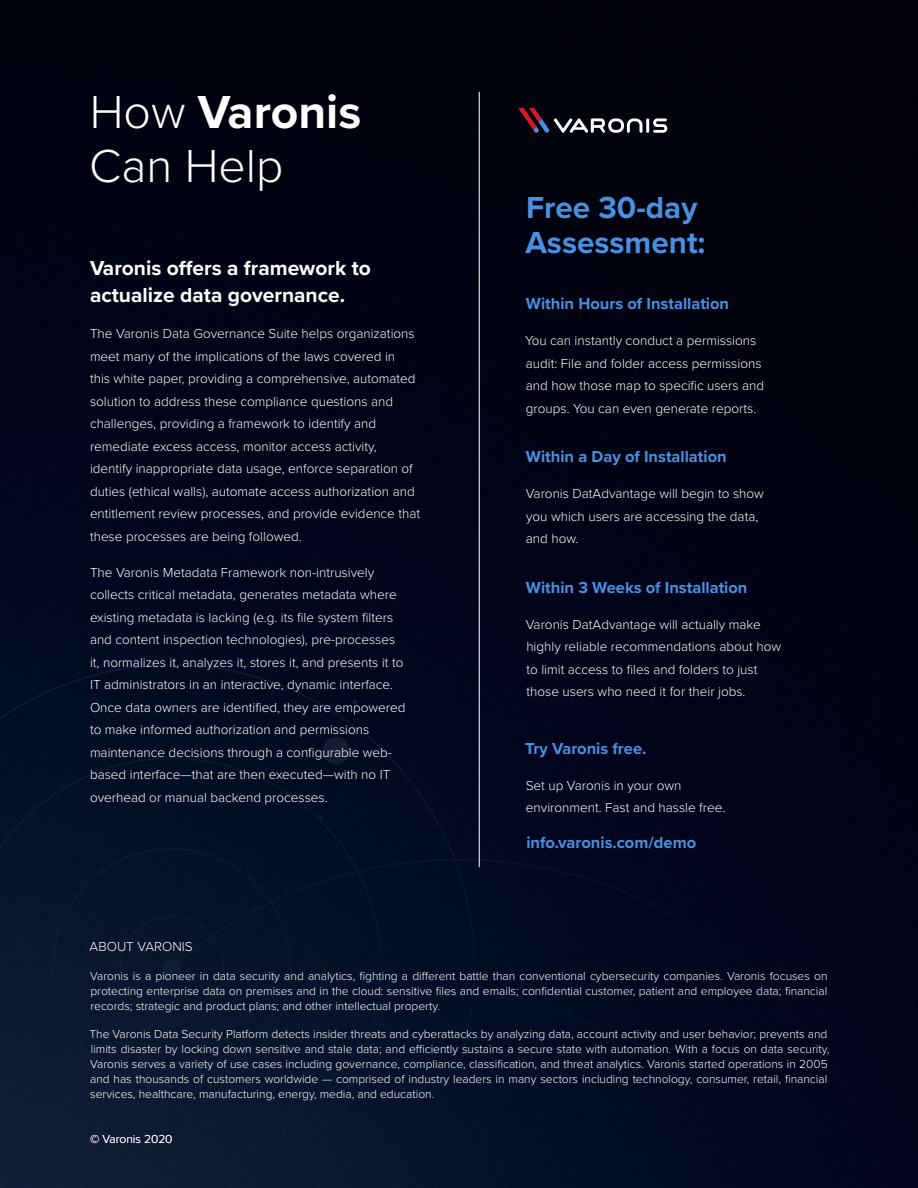
<style>
.page{position:relative;width:918px;height:1188px;background:#fff}
.page>*{position:absolute;margin:0;border:0;box-sizing:border-box;transform-origin:0 0}
.t1{font:300 48px/54px "Proxima Nova";color:#fff}
.t2{font:700 31.5px/34.5px "Proxima Nova";color:#4a90e2}
.t3{font:700 21px/27px "Proxima Nova";color:#fff}
.t4{font:700 16.5px "Proxima Nova";color:#4a90e2}
.t5{font:300 13.5px/22.5px "Proxima Nova";color:#fff}
.t6{font:300 12px/15px "Proxima Nova";color:#fff;text-align:justify}
.s1{font-weight:700}
</style>
<div class="page">
<img style="left:0;top:0;width:918px;height:1188px">
<hr style="left:479px;top:92px;width:1px;height:775px;background:#fff">
<hr style="left:646px;top:118px;width:3px;height:15px;background:#fff">
<svg style="left:653px;top:118px;width:14px;height:15px"></svg>
<svg style="left:518px;top:108px;width:125px;height:25px;background:#39323c"></svg>
<h1 class="t1" style="left:89px;top:82px;width:274px">How <span class="s1">Varonis<br></span>Can Help</h1>
<h3 class="t3" style="left:90px;top:254px;width:282px">Varonis offers a framework to actualize data governance.</h3>
<p class="t5" style="left:90px;top:322px;width:332px">The Varonis Data Governance Suite helps organizations meet many of the implications of the laws covered in<br>this white paper, providing a comprehensive, automated solution to address these compliance questions and challenges, providing a framework to identify and remediate excess access, monitor access activity, identify inappropriate data usage, enforce separation of duties (ethical walls), automate access authorization and entitlement review processes, and provide evidence that these processes are being followed.</p>
<p class="t5" style="left:90px;top:560px;width:317px">The Varonis Metadata Framework non-intrusively collects critical metadata, generates metadata where existing metadata is lacking (e.g. its file system filters and content inspection technologies), pre-processes it, normalizes it, analyzes it, stores it, and presents it to IT administrators in an interactive, dynamic interface.<br>Once data owners are identified, they are empowered to make informed authorization and permissions maintenance decisions through a configurable web&shy;based interface—that are then executed—with no IT overhead or manual backend processes.</p>
<h2 class="t2" style="left:525px;top:190px;width:182px">Free 30-day<br>Assessment:</h2>
<p class="t4" style="left:526px;top:291px;width:205px">Within Hours of Installation</p>
<p class="t5" style="left:525px;top:329px;width:241px">You can instantly conduct a permissions audit: File and folder access permissions and how those map to specific users and groups. You can even generate reports.</p>
<p class="t4" style="left:526px;top:444px;width:202px">Within a Day of Installation</p>
<p class="t5" style="left:526px;top:482px;width:240px">Varonis DatAdvantage will begin to show you which users are accessing the data, and how.</p>
<p class="t4" style="left:526px;top:575px;width:223px">Within 3 Weeks of Installation</p>
<p class="t5" style="left:526px;top:612px;width:257px">Varonis DatAdvantage will actually make highly reliable recommendations about how to limit access to files and folders to just those users who need it for their jobs.</p>
<p class="t4" style="left:525px;top:736px;width:123px">Try Varonis free.</p>
<p class="t5" style="left:526px;top:773px;width:201px">Set up Varonis in your own environment. Fast and hassle free.</p>
<p class="t4" style="left:526px;top:831px;width:171px">info.varonis.com/demo</p>
<p class="t5" style="left:90px;top:935px;width:105px">ABOUT VARONIS</p>
<p class="t6" style="left:90px;top:967px;width:739px">Varonis is a pioneer in data security and analytics, fighting a different battle than conventional cybersecurity companies. Varonis focuses on protecting enterprise data on premises and in the cloud: sensitive files and emails; confidential customer, patient and employee data; financial records; strategic and product plans; and other intellectual property.</p>
<p class="t6" style="left:89px;top:1026px;width:742px;text-align:left">The Varonis Data Security Platform detects insider threats and cyberattacks by analyzing data, account activity and user behavior; prevents and limits disaster by locking down sensitive and stale data; and efficiently sustains a secure state with automation. With a focus on data security, Varonis serves a variety of use cases including governance, compliance, classification, and threat analytics. Varonis started operations in 2005 and has thousands of customers worldwide — comprised of industry leaders in many sectors including technology, consumer, retail, financial services, healthcare, manufacturing, energy, media, and education.</p>
<p class="t6" style="left:90px;top:1131px;width:84px">© Varonis 2020</p>
</div>
